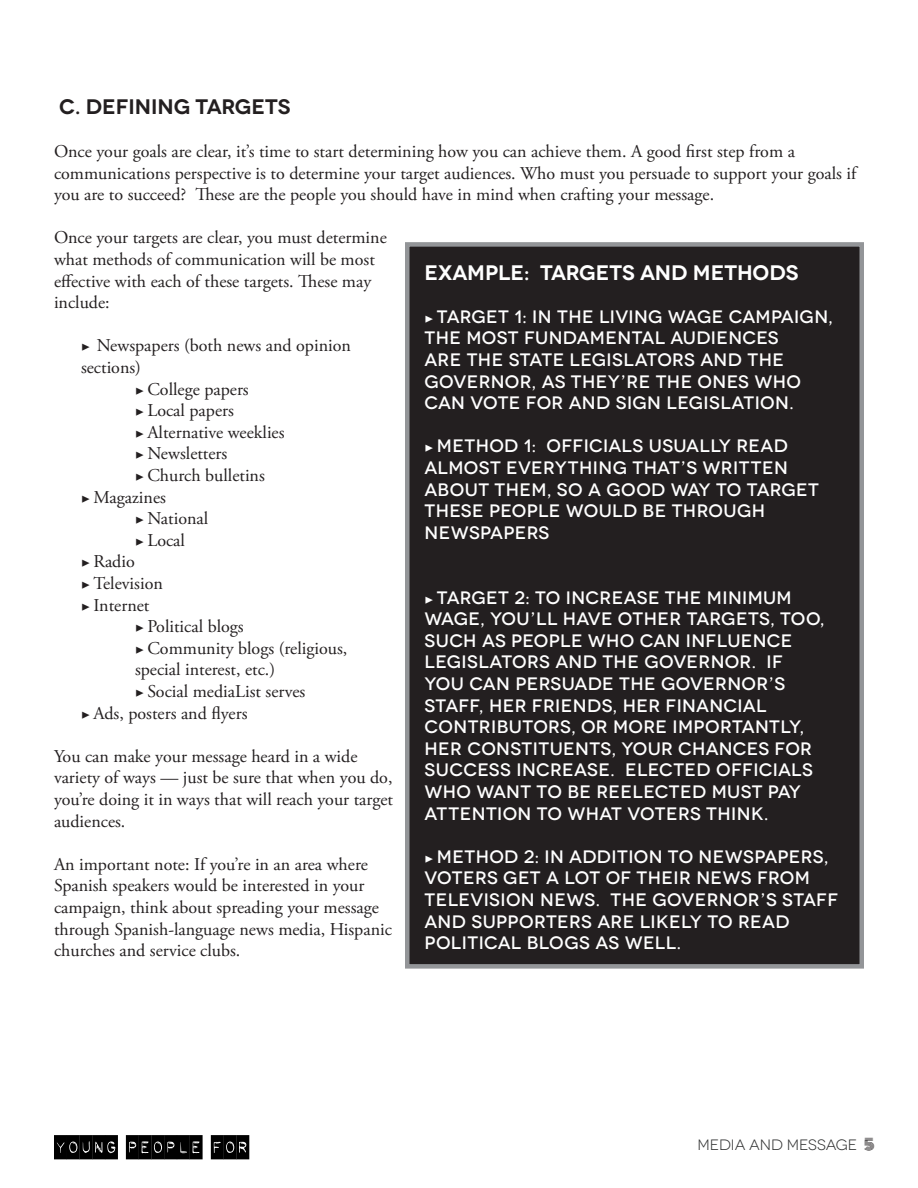
<style>
.page{position:relative;width:918px;height:1188px;background:#fff}
.page>*{position:absolute;margin:0;border:0;box-sizing:border-box;transform-origin:0 0}
.t1{font:600 21px "Novecentowide";color:#fff}
.t2{font:600 21px "Novecentowide";color:#231f20}
.t3{font:18px/21.6px "Adobe Garamond Pro";color:#231f20}
.t4{font:500 18px/21.6px "Novecentowide";letter-spacing:.025em;color:#fff}
.t5{font:15px "Novecentowide";letter-spacing:-.005em;color:#313232}
.s1{font-family:"Minion Pro";font-weight:600;font-size:15px}
.s2{font-family:"Monoton";color:#231f20}
</style>
<div class="page">
<svg style="left:54px;top:1135px;width:64px;height:24px;background:#161616"></svg>
<svg style="left:126px;top:1135px;width:77px;height:24px;background:#181818"></svg>
<svg style="left:211px;top:1135px;width:38px;height:24px"></svg>
<div style="left:407px;top:244px;width:455px;height:722px;background:#231f20"></div>
<div style="left:405px;top:242px;width:459px;height:727px;border:4px solid #939598"></div>
<p class="t2" style="left:59px;top:94px;width:233px">C. DEFINING TARGETS</p>
<p class="t3" style="left:54px;top:141px;width:804px">Once your goals are clear, it’s time to start determining how you can achieve them. A good first step from a communications perspective is to determine your target audiences. Who must you persuade to support your goals if you are to succeed? These are the people you should have in mind when crafting your message.</p>
<p class="t3" style="left:54px;top:228px;width:334px">Once your targets are clear, you must determine what methods of communication will be most effective with each of these targets. These may include:</p>
<p class="t3" style="left:81px;top:336px;width:271px"><span class="s1">▶</span> Newspapers (both news and opinion</p>
<p class="t3" style="left:81px;top:357px;width:62px">sections)</p>
<p class="t3" style="left:135px;top:379px;width:115px"><span class="s1">▶</span> College papers</p>
<p class="t3" style="left:135px;top:400px;width:100px"><span class="s1">▶</span> Local papers</p>
<p class="t3" style="left:135px;top:422px;width:151px"><span class="s1">▶</span> Alternative weeklies</p>
<p class="t3" style="left:135px;top:444px;width:94px"><span class="s1">▶</span> Newsletters</p>
<p class="t3" style="left:135px;top:465px;width:131px"><span class="s1">▶</span> Church bulletins</p>
<p class="t3" style="left:81px;top:487px;width:86px"><span class="s1">▶</span> Magazines</p>
<p class="t3" style="left:135px;top:508px;width:75px"><span class="s1">▶</span> National</p>
<p class="t3" style="left:135px;top:530px;width:52px"><span class="s1">▶</span> Local</p>
<p class="t3" style="left:81px;top:552px;width:55px"><span class="s1">▶</span> Radio</p>
<p class="t3" style="left:81px;top:573px;width:83px"><span class="s1">▶</span> Television</p>
<p class="t3" style="left:81px;top:595px;width:70px"><span class="s1">▶</span> Internet</p>
<p class="t3" style="left:135px;top:616px;width:110px"><span class="s1">▶</span> Political blogs</p>
<p class="t3" style="left:135px;top:638px;width:214px"><span class="s1">▶</span> Community blogs (religious,</p>
<p class="t3" style="left:135px;top:660px;width:142px">special interest, etc.)</p>
<p class="t3" style="left:135px;top:681px;width:172px"><span class="s1">▶</span> Social mediaList serves</p>
<p class="t3" style="left:81px;top:703px;width:168px"><span class="s1">▶</span> Ads, posters and flyers</p>
<p class="t3" style="left:54px;top:746px;width:341px">You can make your message heard in a wide variety of ways — just be sure that when you do, you’re doing it in ways that will reach your target audiences.</p>
<p class="t3" style="left:54px;top:854px;width:339px">An important note: If you’re in an area where Spanish speakers would be interested in your campaign, think about spreading your message through Spanish-language news media, Hispanic churches and service clubs.</p>
<p class="t1" style="left:424px;top:259px;width:376px">EXAMPLE: TARGETS AND METHODS</p>
<p class="t4" style="left:424px;top:306px;width:410px"><span class="s1">▶</span> TARGET 1: IN THE LIVING WAGE CAMPAIGN, THE MOST FUNDAMENTAL AUDIENCES<br>ARE THE STATE LEGISLATORS AND THE GOVERNOR, AS THEY’RE THE ONES WHO CAN VOTE FOR AND SIGN LEGISLATION.</p>
<p class="t4" style="left:424px;top:435px;width:396px"><span class="s1">▶</span> METHOD 1: OFFICIALS USUALLY READ<br>ALMOST EVERYTHING THAT’S WRITTEN<br>ABOUT THEM, SO A GOOD WAY TO TARGET<br>THESE PEOPLE WOULD BE THROUGH<br>NEWSPAPERS</p>
<p class="t4" style="left:424px;top:587px;width:401px"><span class="s1">▶</span> TARGET 2: TO INCREASE THE MINIMUM WAGE, YOU’LL HAVE OTHER TARGETS, TOO, SUCH AS PEOPLE WHO CAN INFLUENCE LEGISLATORS AND THE GOVERNOR. IF YOU CAN PERSUADE THE GOVERNOR’S STAFF, HER FRIENDS, HER FINANCIAL CONTRIBUTORS, OR MORE IMPORTANTLY, HER CONSTITUENTS, YOUR CHANCES FOR SUCCESS INCREASE. ELECTED OFFICIALS WHO WANT TO BE REELECTED MUST PAY ATTENTION TO WHAT VOTERS THINK.</p>
<p class="t4" style="left:424px;top:846px;width:415px"><span class="s1">▶</span> METHOD 2: IN ADDITION TO NEWSPAPERS, VOTERS GET A LOT OF THEIR NEWS FROM TELEVISION NEWS. THE GOVERNOR’S STAFF AND SUPPORTERS ARE LIKELY TO READ POLITICAL BLOGS AS WELL.</p>
<p class="t5" style="left:698px;top:1136px;width:178px">MEDIA AND MESSAGE <span class="s2">5</span></p>
</div>
